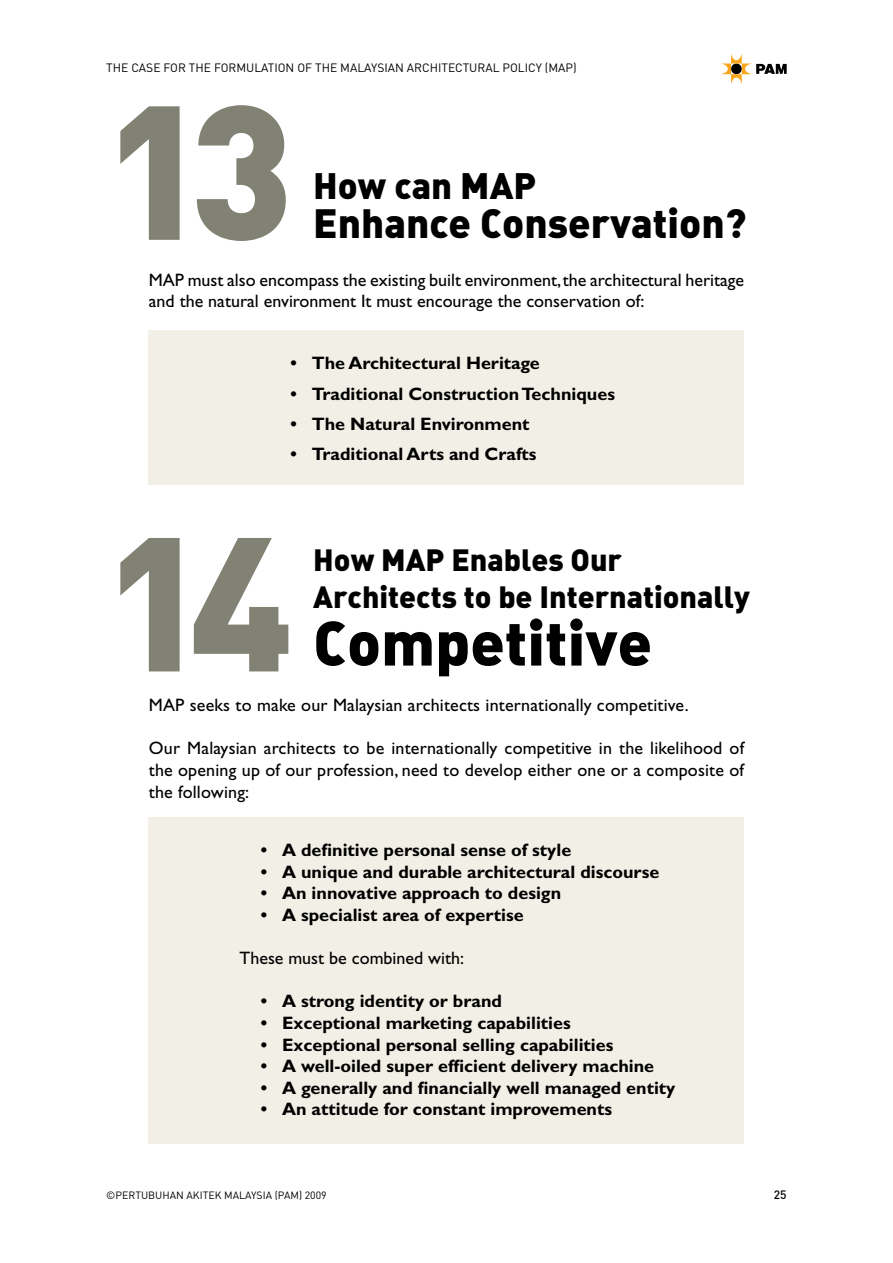
<style>
.page{position:relative;width:893px;height:1263px;background:#fff}
.page>*{position:absolute;margin:0;border:0;box-sizing:border-box;transform-origin:0 0}
.t1{font:900 187.5px "DIN";color:#818174}
.t2{font:61.8px "DIN Black Alternate";color:#000}
.t3{font:40.35px "DIN Black Alternate";color:#000}
.t4{font:36.3px "DIN Black Alternate";color:#000}
.t5{font:30.45px/36.5px "DIN Black Alternate";color:#000}
.t6{font:700 18px "Gill Sans Std";color:#000}
.t7{font:18px/21.6px "Gill Sans Std";color:#000}
.t8{font:12px "DIN";color:#000}
.t9{font:500 12px "DIN";color:#000}
.t10{font:10.5px "DIN";color:#000}
</style>
<div class="page">
<div style="left:149px;top:818px;width:595px;height:326px;background:#f2f0e6"></div>
<div style="left:149px;top:330px;width:595px;height:155px;background:#f2f0e6"></div>
<svg style="left:721px;top:53px;width:66px;height:31px"></svg>
<p class="t8" style="left:106px;top:61px;width:472px">THE CASE FOR THE FORMULATION OF THE MALAYSIAN ARCHITECTURAL POLICY (MAP)</p>
<h1 class="t1" style="left:103px;top:46px;width:191px">13</h1>
<h3 class="t4" style="left:313px;top:161px;width:224px">How can MAP</h3>
<h3 class="t3" style="left:313px;top:197px;width:435px">Enhance Conservation?</h3>
<p class="t7" style="left:149px;top:269px;width:597px">MAP must also encompass the existing built environment, the architectural heritage and the natural environment It must encourage the conservation of:</p>
<p class="t6" style="left:291px;top:353px;width:251px">• The Architectural Heritage</p>
<p class="t6" style="left:291px;top:383px;width:326px">• Traditional Construction Techniques</p>
<p class="t6" style="left:291px;top:413px;width:240px">• The Natural Environment</p>
<p class="t6" style="left:291px;top:443px;width:247px">• Traditional Arts and Crafts</p>
<h1 class="t1" style="left:103px;top:478px;width:191px">14</h1>
<h3 class="t5" style="left:313px;top:541px;width:438px">How MAP Enables Our<br>Architects to be Internationally</h3>
<h2 class="t2" style="left:313px;top:602px;width:340px">Competitive</h2>
<p class="t7" style="left:149px;top:694px;width:541px">MAP seeks to make our Malaysian architects internationally competitive.</p>
<p class="t7" style="left:149px;top:737px;width:597px;text-align:justify">Our Malaysian architects to be internationally competitive in the likelihood of the opening up of our profession, need to develop either one or a composite of the following:</p>
<p class="t6" style="left:261px;top:839px;width:312px">• A definitive personal sense of style</p>
<p class="t6" style="left:261px;top:861px;width:400px">• A unique and durable architectural discourse</p>
<p class="t6" style="left:261px;top:882px;width:302px">• An innovative approach to design</p>
<p class="t6" style="left:261px;top:904px;width:264px">• A specialist area of expertise</p>
<p class="t7" style="left:240px;top:947px;width:226px">These must be combined with:</p>
<p class="t6" style="left:261px;top:990px;width:243px">• A strong identity or brand</p>
<p class="t6" style="left:261px;top:1012px;width:311px">• Exceptional marketing capabilities</p>
<p class="t6" style="left:261px;top:1034px;width:354px">• Exceptional personal selling capabilities</p>
<p class="t6" style="left:261px;top:1055px;width:395px">• A well-oiled super efficient delivery machine</p>
<p class="t6" style="left:261px;top:1077px;width:416px">• A generally and financially well managed entity</p>
<p class="t6" style="left:261px;top:1098px;width:353px">• An attitude for constant improvements</p>
<p class="t10" style="left:106px;top:1189px;width:222px">©PERTUBUHAN AKITEK MALAYSIA (PAM) 2009</p>
<p class="t9" style="left:774px;top:1187px;width:14px">25</p>
</div>
